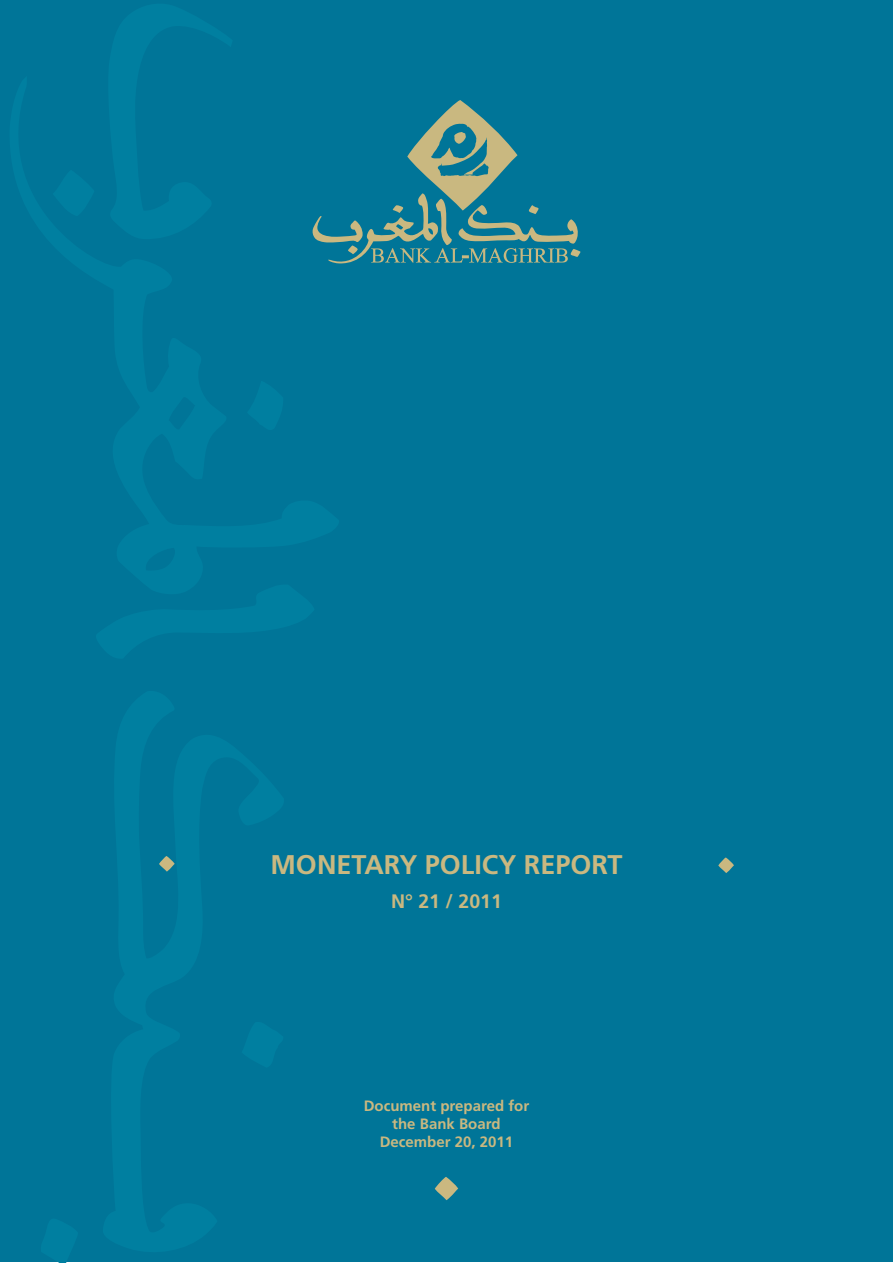
<style>
.page{position:relative;width:893px;height:1263px;background:#fff}
.page>*{position:absolute;margin:0;border:0;box-sizing:border-box;transform-origin:0 0}
.t1{font:700 27px "Frutiger";color:#cab880}
.t2{font:700 19.5px "Frutiger";color:#cab880}
.t3{font:700 15px/18px "Frutiger";color:#cab880;text-align:center}
</style>
<div class="page">
<div style="left:0;top:0;width:893px;height:1261px;background:#007598"></div>
<svg style="left:435px;top:1177px;width:23px;height:23px"></svg>
<svg style="left:407px;top:100px;width:110px;height:111px;fill:#c9b880"></svg>
<svg style="left:431px;top:124px;width:58px;height:52px"></svg>
<svg style="left:40px;top:1261px;width:38px;height:2px"></svg>
<svg style="left:159px;top:856px;width:16px;height:16px"></svg>
<svg style="left:718px;top:857px;width:16px;height:16px"></svg>
<svg style="left:312px;top:193px;width:268px;height:71px"></svg>
<h1 class="t1" style="left:270px;top:849px;width:353px">MONETARY POLICY REPORT</h1>
<h2 class="t2" style="left:391px;top:890px;width:112px">N° 21 / 2011</h2>
<p class="t3" style="left:364px;top:1096px;width:167px">Document prepared for the Bank Board<br>December 20, 2011</p>
</div>
